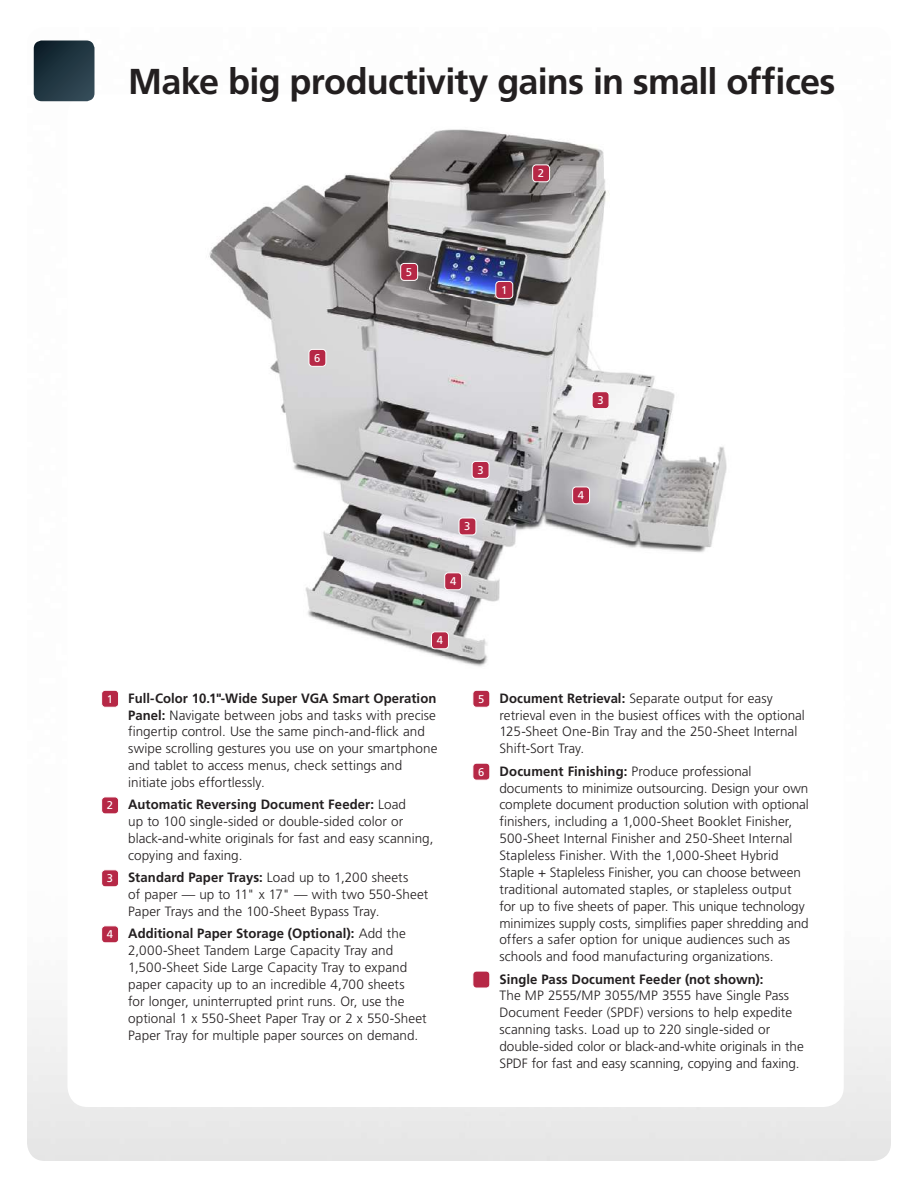
<style>
.page{position:relative;width:918px;height:1188px;background:#fff}
.page>*{position:absolute;margin:0;border:0;box-sizing:border-box;transform-origin:0 0}
.t1{font:700 36px "Frutiger LT Std";letter-spacing:-.02em;color:#231f20}
.t2{font:300 13.5px/16.8px "Frutiger LT Std";color:#231f20}
.t3{font:700 13.5px "Frutiger LT Std";letter-spacing:.005em;color:#231f20}
.t4{font:11.25px "Frutiger LT Std";color:#fff}
.s1{font-weight:400;font-size:11.25px;color:#fff}
.s2{font-weight:700}
</style>
<div class="page">
<svg style="left:34px;top:40px;width:60px;height:61px"></svg>
<div style="left:102px;top:690px;width:17px;height:17px;background:#b62846;border-radius:4px"></div>
<div style="left:101px;top:690px;width:18px;height:18px;border:1px solid #fff;border-radius:4px"></div>
<div style="left:102px;top:797px;width:17px;height:17px;background:#b62846;border-radius:4px"></div>
<div style="left:101px;top:797px;width:18px;height:17px;border:1px solid #fff;border-radius:4px"></div>
<div style="left:102px;top:870px;width:17px;height:17px;background:#b62846;border-radius:4px"></div>
<div style="left:101px;top:869px;width:18px;height:18px;border:1px solid #fff;border-radius:4px"></div>
<div style="left:102px;top:926px;width:17px;height:17px;background:#b62846;border-radius:4px"></div>
<div style="left:101px;top:925px;width:18px;height:18px;border:1px solid #fff;border-radius:4px"></div>
<div style="left:473px;top:690px;width:17px;height:17px;background:#b62846;border-radius:4px"></div>
<div style="left:473px;top:690px;width:17px;height:18px;border:1px solid #fff;border-radius:4px"></div>
<div style="left:473px;top:763px;width:17px;height:17px;background:#b62846;border-radius:4px"></div>
<div style="left:473px;top:763px;width:17px;height:18px;border:1px solid #fff;border-radius:4px"></div>
<div style="left:473px;top:971px;width:17px;height:17px;background:#b62846;border-radius:4px"></div>
<div style="left:473px;top:971px;width:17px;height:17px;border:1px solid #fff;border-radius:4px"></div>
<img style="left:209px;top:129px;width:518px;height:538px">
<div style="left:496px;top:281px;width:17px;height:17px;background:#b62846;border-radius:4px"></div>
<div style="left:495px;top:281px;width:18px;height:18px;border:1px solid #fff;border-radius:4px"></div>
<div style="left:533px;top:165px;width:17px;height:17px;background:#b62846;border-radius:4px"></div>
<div style="left:532px;top:164px;width:18px;height:18px;border:1px solid #fff;border-radius:4px"></div>
<div style="left:592px;top:392px;width:17px;height:17px;background:#b62846;border-radius:4px"></div>
<div style="left:592px;top:391px;width:17px;height:18px;border:1px solid #fff;border-radius:4px"></div>
<div style="left:573px;top:487px;width:17px;height:17px;background:#b62846;border-radius:4px"></div>
<div style="left:572px;top:487px;width:18px;height:17px;border:1px solid #fff;border-radius:4px"></div>
<div style="left:309px;top:349px;width:17px;height:17px;background:#b62846;border-radius:4px"></div>
<div style="left:309px;top:349px;width:17px;height:18px;border:1px solid #fff;border-radius:4px"></div>
<div style="left:459px;top:518px;width:17px;height:17px;background:#b62846;border-radius:4px"></div>
<div style="left:459px;top:518px;width:17px;height:17px;border:1px solid #fff;border-radius:4px"></div>
<div style="left:445px;top:573px;width:17px;height:17px;background:#b62846;border-radius:4px"></div>
<div style="left:444px;top:572px;width:18px;height:18px;border:1px solid #fff;border-radius:4px"></div>
<div style="left:401px;top:263px;width:17px;height:17px;background:#b62846;border-radius:4px"></div>
<div style="left:400px;top:263px;width:18px;height:18px;border:1px solid #fff;border-radius:4px"></div>
<div style="left:472px;top:461px;width:17px;height:17px;background:#b62846;border-radius:4px"></div>
<div style="left:472px;top:461px;width:17px;height:18px;border:1px solid #fff;border-radius:4px"></div>
<div style="left:432px;top:632px;width:16px;height:17px;background:#b62846;border-radius:4px"></div>
<div style="left:431px;top:631px;width:18px;height:18px;border:1px solid #fff;border-radius:4px"></div>
<h1 class="t1" style="left:128px;top:61px;width:709px">Make big productivity gains in small offices</h1>
<p class="t4" style="left:538px;top:167px;width:8px">2</p>
<p class="t4" style="left:314px;top:351px;width:8px">6</p>
<p class="t4" style="left:406px;top:265px;width:8px">5</p>
<p class="t4" style="left:501px;top:283px;width:8px">1</p>
<p class="t4" style="left:597px;top:394px;width:8px">3</p>
<p class="t4" style="left:477px;top:463px;width:8px">3</p>
<p class="t4" style="left:464px;top:520px;width:8px">3</p>
<p class="t4" style="left:450px;top:575px;width:8px">4</p>
<p class="t4" style="left:578px;top:489px;width:8px">4</p>
<p class="t4" style="left:437px;top:634px;width:8px">4</p>
<p class="t2" style="left:128px;top:690px;width:311px;text-indent:-21px"><span class="s1">1</span> <span class="s2">Full-Color 10.1"-Wide Super VGA Smart Operation Panel:</span> Navigate between jobs and tasks with precise fingertip control. Use the same pinch-and-flick and swipe scrolling gestures you use on your smartphone and tablet to access menus, check settings and initiate jobs effortlessly.</p>
<p class="t2" style="left:128px;top:797px;width:307px;text-indent:-21px"><span class="s1">2</span> <span class="s2">Automatic Reversing Document Feeder:</span> Load<br>up to 100 single-sided or double-sided color or black-and-white originals for fast and easy scanning, copying and faxing.</p>
<p class="t2" style="left:128px;top:869px;width:302px;text-indent:-21px"><span class="s1">3</span> <span class="s2">Standard Paper Trays:</span> Load up to 1,200 sheets<br>of paper — up to 11" x 17" — with two 550-Sheet<br>Paper Trays and the 100-Sheet Bypass Tray.</p>
<p class="t2" style="left:128px;top:925px;width:300px;text-indent:-21px"><span class="s1">4</span> <span class="s2">Additional Paper Storage (Optional):</span> Add the 2,000-Sheet Tandem Large Capacity Tray and 1,500-Sheet Side Large Capacity Tray to expand paper capacity up to an incredible 4,700 sheets<br>for longer, uninterrupted print runs. Or, use the optional 1 x 550-Sheet Paper Tray or 2 x 550-Sheet Paper Tray for multiple paper sources on demand.</p>
<p class="t2" style="left:500px;top:690px;width:307px;text-indent:-21px"><span class="s1">5</span> <span class="s2">Document Retrieval:</span> Separate output for easy retrieval even in the busiest offices with the optional 125-Sheet One-Bin Tray and the 250-Sheet Internal Shift-Sort Tray.</p>
<p class="t2" style="left:500px;top:763px;width:311px;text-indent:-21px"><span class="s1">6</span> <span class="s2">Document Finishing:</span> Produce professional documents to minimize outsourcing. Design your own complete document production solution with optional finishers, including a 1,000-Sheet Booklet Finisher, 500-Sheet Internal Finisher and 250-Sheet Internal Stapleless Finisher. With the 1,000-Sheet Hybrid Staple + Stapleless Finisher, you can choose between traditional automated staples, or stapleless output for up to five sheets of paper. This unique technology minimizes supply costs, simplifies paper shredding and offers a safer option for unique audiences such as schools and food manufacturing organizations.</p>
<p class="t3" style="left:500px;top:971px;width:266px">Single Pass Document Feeder (not shown):</p>
<p class="t2" style="left:500px;top:988px;width:306px">The MP 2555/MP 3055/MP 3555 have Single Pass Document Feeder (SPDF) versions to help expedite scanning tasks. Load up to 220 single-sided or double-sided color or black-and-white originals in the SPDF for fast and easy scanning, copying and faxing.</p>
</div>
